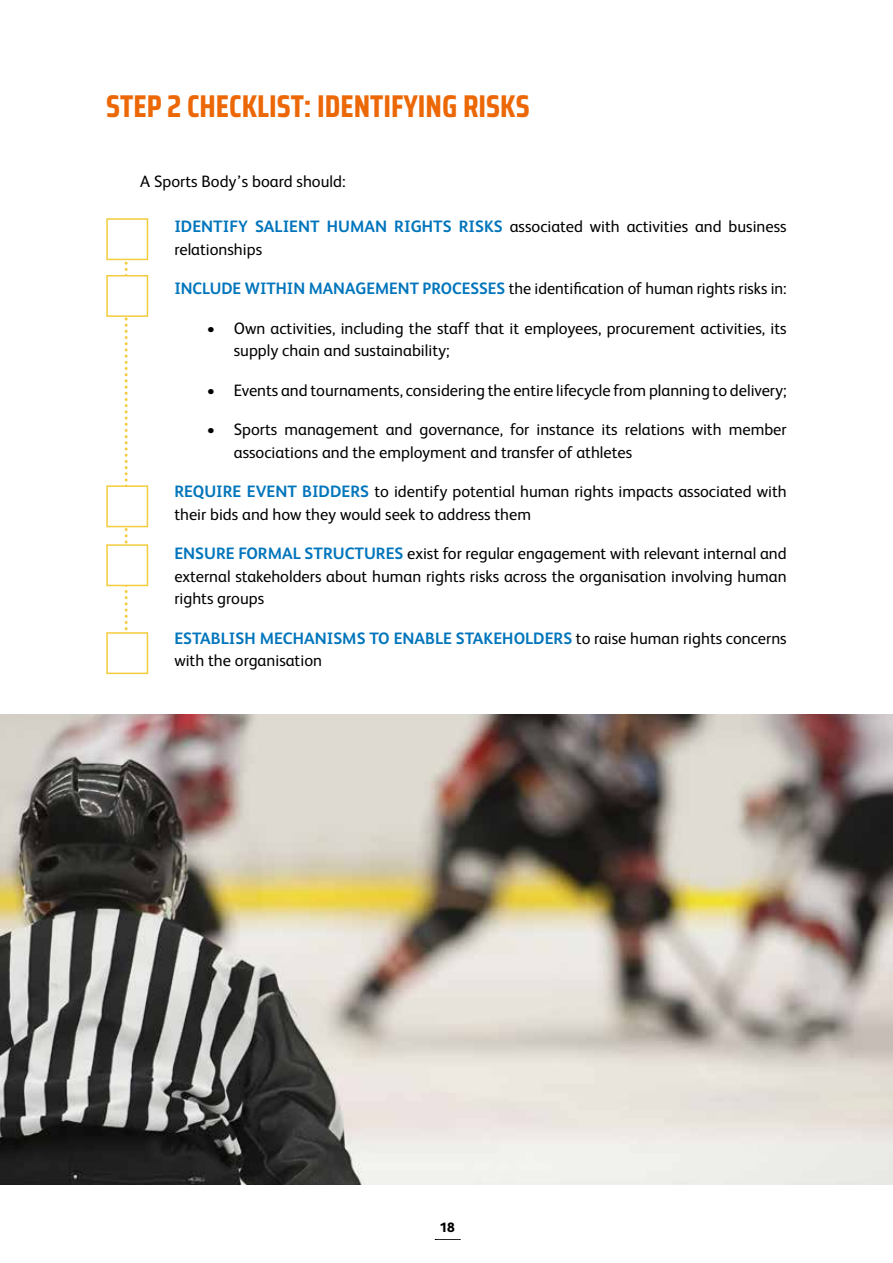
<style>
.page{position:relative;width:893px;height:1263px;background:#fff}
.page>*{position:absolute;margin:0;border:0;box-sizing:border-box;transform-origin:0 0}
.t1{font:700 31.5px "Saira Condensed";color:#ec6806}
.t2{font:16.5px/22.5px "FS Albert";color:#000}
.t3{font:800 13.5px "FS Albert";color:#000}
.s1{font-weight:700;color:#0075bc}
</style>
<div class="page">
<svg style="left:435px;top:1239px;width:25px;height:1px"></svg>
<svg style="left:125px;top:260px;width:3px;height:371px"></svg>
<div style="left:106px;top:218px;width:42px;height:42px;background:#fff;border:2px solid #f4cc3f"></div>
<div style="left:106px;top:275px;width:42px;height:42px;background:#fff;border:2px solid #f4cc3f"></div>
<div style="left:106px;top:485px;width:42px;height:42px;background:#fff;border:2px solid #f4cc3f"></div>
<div style="left:106px;top:544px;width:42px;height:42px;background:#fff;border:2px solid #f4cc3f"></div>
<div style="left:106px;top:632px;width:42px;height:42px;background:#fff;border:2px solid #f4cc3f"></div>
<img style="left:0;top:714px;width:893px;height:470px">
<h1 class="t1" style="left:106px;top:82px;width:425px">STEP 2 CHECKLIST: IDENTIFYING RISKS</h1>
<p class="t2" style="left:140px;top:169px;width:207px">A Sports Body’s board should:</p>
<p class="t2" style="left:174px;top:214px;width:614px"><span class="s1">IDENTIFY SALIENT HUMAN RIGHTS RISKS</span> associated with activities and business relationships</p>
<p class="t2" style="left:174px;top:276px;width:614px"><span class="s1">INCLUDE WITHIN MANAGEMENT PROCESSES</span> the identification of human rights risks in:</p>
<p class="t2" style="left:234px;top:316px;width:554px;text-indent:-27px">• Own activities, including the staff that it employees, procurement activities, its supply chain and sustainability;</p>
<p class="t2" style="left:207px;top:378px;width:581px">• Events and tournaments, considering the entire lifecycle from planning to delivery;</p>
<p class="t2" style="left:234px;top:417px;width:554px;text-indent:-27px">• Sports management and governance, for instance its relations with member associations and the employment and transfer of athletes</p>
<p class="t2" style="left:174px;top:479px;width:614px"><span class="s1">REQUIRE EVENT BIDDERS</span> to identify potential human rights impacts associated with their bids and how they would seek to address them</p>
<p class="t2" style="left:174px;top:541px;width:614px;text-align:justify"><span class="s1">ENSURE FORMAL STRUCTURES</span> exist for regular engagement with relevant internal and external stakeholders about human rights risks across the organisation involving human rights groups</p>
<p class="t2" style="left:174px;top:626px;width:614px"><span class="s1">ESTABLISH MECHANISMS TO ENABLE STAKEHOLDERS</span> to raise human rights concerns with the organisation</p>
<p class="t3" style="left:439px;top:1218px;width:17px">18</p>
</div>
